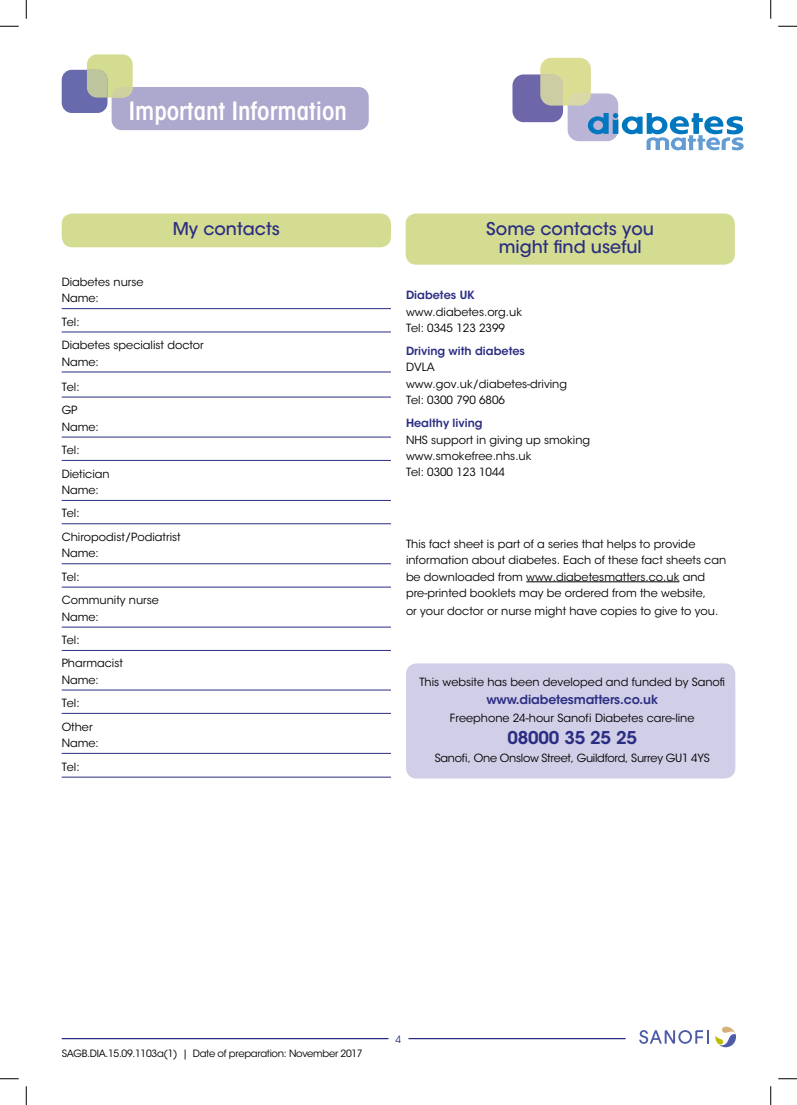
<style>
.page{position:relative;width:797px;height:1105px;background:#fff}
.page>*{position:absolute;margin:0;border:0;box-sizing:border-box;transform-origin:0 0}
.t1{font:600 condensed 25px "ITC Avant Garde Std";color:#fff}
.t2{font:500 17.5px/17.5px "ITC Avant Garde Std";color:#2a2d82;text-align:center}
.t3{font:600 17.5px "ITC Avant Garde Std";letter-spacing:-.01em;color:#2a2d82}
.t4{font:600 12.5px "ITC Avant Garde Std";letter-spacing:-.01em;color:#2a2d82}
.t5{font:11.25px/16.2px "ITC Avant Garde Std";color:#000}
.t6{font:11.25px "ITC Avant Garde Std";letter-spacing:-.025em;color:#000}
.t7{font:600 11.25px "ITC Avant Garde Std";color:#2a2d82}
.t8{font:10px "ITC Avant Garde Std";letter-spacing:-.03em;color:#000}
.t9{font:10px "ITC Avant Garde Std";color:#2a2d82}
</style>
<div class="page">
<hr style="left:62px;top:1038px;width:326px;height:1px;background:#2a2d82">
<hr style="left:408px;top:1038px;width:217px;height:1px;background:#2a2d82">
<div style="left:512px;top:74px;width:51px;height:48px;background:#6d67a9;border-radius:11px"></div>
<div style="left:567px;top:93px;width:51px;height:48px;background:#bab4d6;border-radius:11px"></div>
<svg style="left:540px;top:58px;width:51px;height:48px;background:#d4d69d"></svg>
<svg style="left:588px;top:113px;width:155px;height:37px"></svg>
<div style="left:112px;top:87px;width:257px;height:43px;background:#ada8ce;border-radius:10px"></div>
<div style="left:87px;top:54px;width:46px;height:44px;background:#d4dc92;border-radius:10px"></div>
<div style="left:62px;top:70px;width:45px;height:43px;background:#676aad;border-radius:10px"></div>
<svg style="left:87px;top:70px;width:46px;height:28px"></svg>
<svg style="left:639px;top:1030px;width:69px;height:14px"></svg>
<svg style="left:715px;top:1027px;width:21px;height:20px"></svg>
<hr style="left:62px;top:308px;width:329px;height:1px;background:#2a2d82">
<hr style="left:62px;top:332px;width:329px;height:1px;background:#2a2d82">
<hr style="left:62px;top:372px;width:329px;height:1px;background:#2a2d82">
<hr style="left:62px;top:397px;width:329px;height:1px;background:#2a2d82">
<hr style="left:62px;top:437px;width:329px;height:1px;background:#2a2d82">
<hr style="left:62px;top:460px;width:329px;height:1px;background:#2a2d82">
<hr style="left:62px;top:500px;width:329px;height:1px;background:#2a2d82">
<hr style="left:62px;top:523px;width:329px;height:1px;background:#2a2d82">
<hr style="left:62px;top:563px;width:329px;height:1px;background:#2a2d82">
<hr style="left:62px;top:587px;width:329px;height:1px;background:#2a2d82">
<hr style="left:62px;top:627px;width:329px;height:1px;background:#2a2d82">
<hr style="left:62px;top:650px;width:329px;height:1px;background:#2a2d82">
<hr style="left:62px;top:690px;width:329px;height:1px;background:#2a2d82">
<hr style="left:62px;top:713px;width:329px;height:1px;background:#2a2d82">
<hr style="left:62px;top:753px;width:329px;height:1px;background:#2a2d82">
<hr style="left:62px;top:777px;width:329px;height:1px;background:#2a2d82">
<hr style="left:526px;top:581px;width:153px;height:1px;background:#000">
<div style="left:405px;top:214px;width:330px;height:51px;background:#d4dc92;border-radius:11px"></div>
<div style="left:62px;top:214px;width:329px;height:33px;background:#d4dc92;border-radius:11px"></div>
<div style="left:406px;top:663px;width:329px;height:115px;background:#d1cee7;border-radius:11px"></div>
<svg style="left:0;top:25px;width:19px;height:2px"></svg>
<svg style="left:778px;top:25px;width:19px;height:2px"></svg>
<svg style="left:0;top:1078px;width:19px;height:1px"></svg>
<svg style="left:778px;top:1078px;width:19px;height:1px"></svg>
<svg style="left:25px;top:0;width:2px;height:19px"></svg>
<svg style="left:25px;top:1086px;width:2px;height:19px"></svg>
<svg style="left:770px;top:0;width:1px;height:19px"></svg>
<svg style="left:770px;top:1086px;width:1px;height:19px"></svg>
<h1 class="t1" style="left:129px;top:95px;width:220px">Important Information</h1>
<h2 class="t2" style="left:173px;top:220px;width:109px">My contacts</h2>
<p class="t5" style="left:62px;top:274px;width:83px">Diabetes nurse<br>Name:</p>
<p class="t5" style="left:62px;top:310px;width:144px;line-height:23.8px">Tel:<br>Diabetes specialist doctor</p>
<p class="t5" style="left:62px;top:353px;width:39px">Name:</p>
<p class="t5" style="left:62px;top:375px;width:19px;line-height:23.8px">Tel:<br>GP</p>
<p class="t5" style="left:62px;top:415px;width:49px;line-height:23.5px">Name:<br>Tel:<br>Dietician</p>
<p class="t5" style="left:62px;top:478px;width:120px;line-height:23.5px">Name:<br>Tel:<br>Chiropodist/Podiatrist</p>
<p class="t5" style="left:62px;top:542px;width:99px;line-height:23.5px">Name:<br>Tel:<br>Community nurse</p>
<p class="t5" style="left:62px;top:605px;width:63px;line-height:23.4px">Name:<br>Tel:<br>Pharmacist</p>
<p class="t5" style="left:62px;top:668px;width:39px;line-height:23.5px">Name:<br>Tel:<br>Other</p>
<p class="t5" style="left:62px;top:731px;width:39px;line-height:23.8px">Name:<br>Tel:</p>
<h2 class="t2" style="left:486px;top:220px;width:169px">Some contacts you might find useful</h2>
<p class="t7" style="left:406px;top:288px;width:70px">Diabetes UK</p>
<p class="t5" style="left:406px;top:304px;width:118px">www.diabetes.org.uk<br>Tel: 0345 123 2399</p>
<p class="t7" style="left:406px;top:344px;width:121px">Driving with diabetes</p>
<p class="t5" style="left:406px;top:359px;width:163px">DVLA www.gov.uk/diabetes-driving<br>Tel: 0300 790 6806</p>
<p class="t7" style="left:406px;top:416px;width:78px">Healthy living</p>
<p class="t5" style="left:406px;top:431px;width:186px">NHS support in giving up smoking www.smokefree.nhs.uk<br>Tel: 0300 123 1044</p>
<p class="t5" style="left:406px;top:536px;width:322px">This fact sheet is part of a series that helps to provide information about diabetes. Each of these fact sheets can be downloaded from www.diabetesmatters.co.uk and pre-printed booklets may be ordered from the website,</p>
<p class="t5" style="left:406px;top:603px;width:314px">or your doctor or nurse might have copies to give to you.</p>
<p class="t5" style="left:419px;top:674px;width:307px">This website has been developed and funded by Sanofi</p>
<p class="t4" style="left:486px;top:691px;width:173px">www.diabetesmatters.co.uk</p>
<p class="t5" style="left:450px;top:710px;width:246px">Freephone 24-hour Sanofi Diabetes care-line</p>
<h2 class="t3" style="left:507px;top:727px;width:131px">08000 35 25 25</h2>
<p class="t6" style="left:435px;top:751px;width:276px">Sanofi, One Onslow Street, Guildford, Surrey GU1 4YS</p>
<p class="t8" style="left:62px;top:1047px;width:302px">SAGB.DIA.15.09.1103a(1) | Date of preparation: November 2017</p>
<p class="t9" style="left:395px;top:1033px;width:7px">4</p>
</div>
